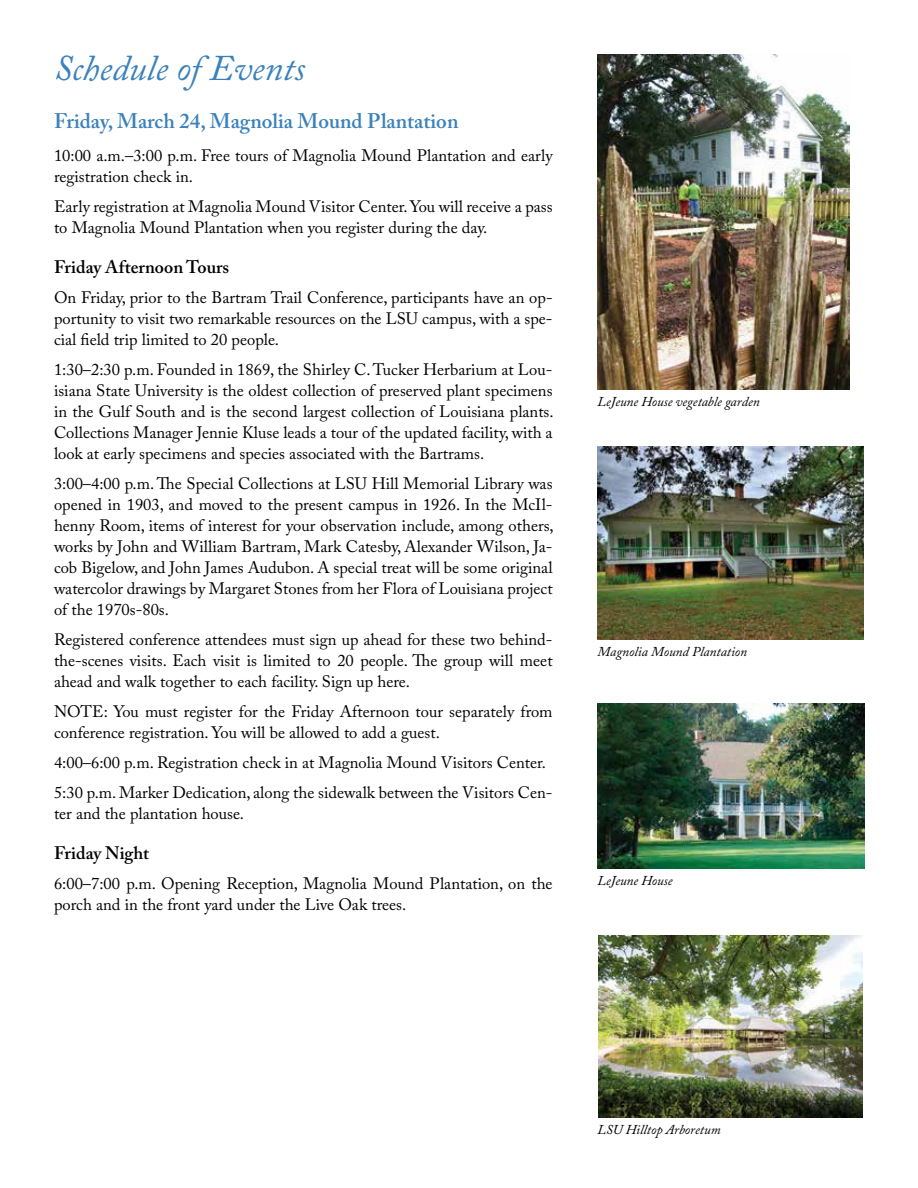
<style>
.page{position:relative;width:918px;height:1188px;background:#fff}
.page>*{position:absolute;margin:0;border:0;box-sizing:border-box;transform-origin:0 0}
.t1{font:italic 36px "Adobe Caslon Pro";color:#3b81bb}
.t2{font:600 21px "Adobe Caslon Pro";color:#3b81bb}
.t3{font:600 18px "Adobe Caslon Pro";color:#000}
.t4{font:16.5px/21px "Adobe Caslon Pro";color:#000}
.t5{font:italic 13.5px "Adobe Caslon Pro";color:#000}
</style>
<div class="page">
<img style="left:598px;top:704px;width:266px;height:165px">
<img style="left:598px;top:935px;width:265px;height:183px">
<img style="left:598px;top:446px;width:266px;height:193px">
<img style="left:598px;top:54px;width:252px;height:336px">
<h1 class="t1" style="left:54px;top:47px;width:253px">Schedule of Events</h1>
<p class="t2" style="left:54px;top:109px;width:406px">Friday, March 24, Magnolia Mound Plantation</p>
<p class="t4" style="left:54px;top:145px;width:500px">10:00 a.m.–3:00 p.m. Free tours of Magnolia Mound Plantation and early registration check in.</p>
<p class="t4" style="left:54px;top:196px;width:500px">Early registration at Magnolia Mound Visitor Center. You will receive a pass to Magnolia Mound Plantation when you register during the day.</p>
<p class="t3" style="left:54px;top:256px;width:177px">Friday Afternoon Tours</p>
<p class="t4" style="left:54px;top:287px;width:500px;text-align:justify">On Friday, prior to the Bartram Trail Conference, participants have an op&shy;portunity to visit two remarkable resources on the LSU campus, with a spe&shy;cial field trip limited to 20 people.</p>
<p class="t4" style="left:54px;top:359px;width:501px;text-align:justify">1:30–2:30 p.m. Founded in 1869, the Shirley C. Tucker Herbarium at Lou&shy;isiana State University is the oldest collection of preserved plant specimens in the Gulf South and is the second largest collection of Louisiana plants.<br>Collections Manager Jennie Kluse leads a tour of the updated facility, with a look at early specimens and species associated with the Bartrams.</p>
<p class="t4" style="left:54px;top:473px;width:501px;text-align:justify">3:00–4:00 p.m. The Special Collections at LSU Hill Memorial Library was opened in 1903, and moved to the present campus in 1926. In the McIl&shy;henny Room, items of interest for your observation include, among others, works by John and William Bartram, Mark Catesby, Alexander Wilson, Ja&shy;cob Bigelow, and John James Audubon. A special treat will be some original watercolor drawings by Margaret Stones from her Flora of Louisiana project of the 1970s-80s.</p>
<p class="t4" style="left:54px;top:629px;width:500px;text-align:justify">Registered conference attendees must sign up ahead for these two behind&shy;the-scenes visits. Each visit is limited to 20 people. The group will meet ahead and walk together to each facility. Sign up here.</p>
<p class="t4" style="left:54px;top:701px;width:500px">NOTE: You must register for the Friday Afternoon tour separately from conference registration. You will be allowed to add a guest.</p>
<p class="t4" style="left:54px;top:747px;width:500px;line-height:30px">4:00–6:00 p.m. Registration check in at Magnolia Mound Visitors Center.<br>5:30 p.m. Marker Dedication, along the sidewalk between the Visitors Cen-</p>
<p class="t4" style="left:54px;top:803px;width:192px">ter and the plantation house.</p>
<p class="t3" style="left:54px;top:842px;width:97px">Friday Night</p>
<p class="t4" style="left:54px;top:872px;width:500px">6:00–7:00 p.m. Opening Reception, Magnolia Mound Plantation, on the porch and in the front yard under the Live Oak trees.</p>
<p class="t5" style="left:598px;top:872px;width:76px">LeJeune House</p>
<p class="t5" style="left:598px;top:393px;width:164px">LeJeune House vegetable garden</p>
<p class="t5" style="left:598px;top:643px;width:151px">Magnolia Mound Plantation</p>
<p class="t5" style="left:598px;top:1121px;width:124px">LSU Hilltop Arboretum</p>
</div>
